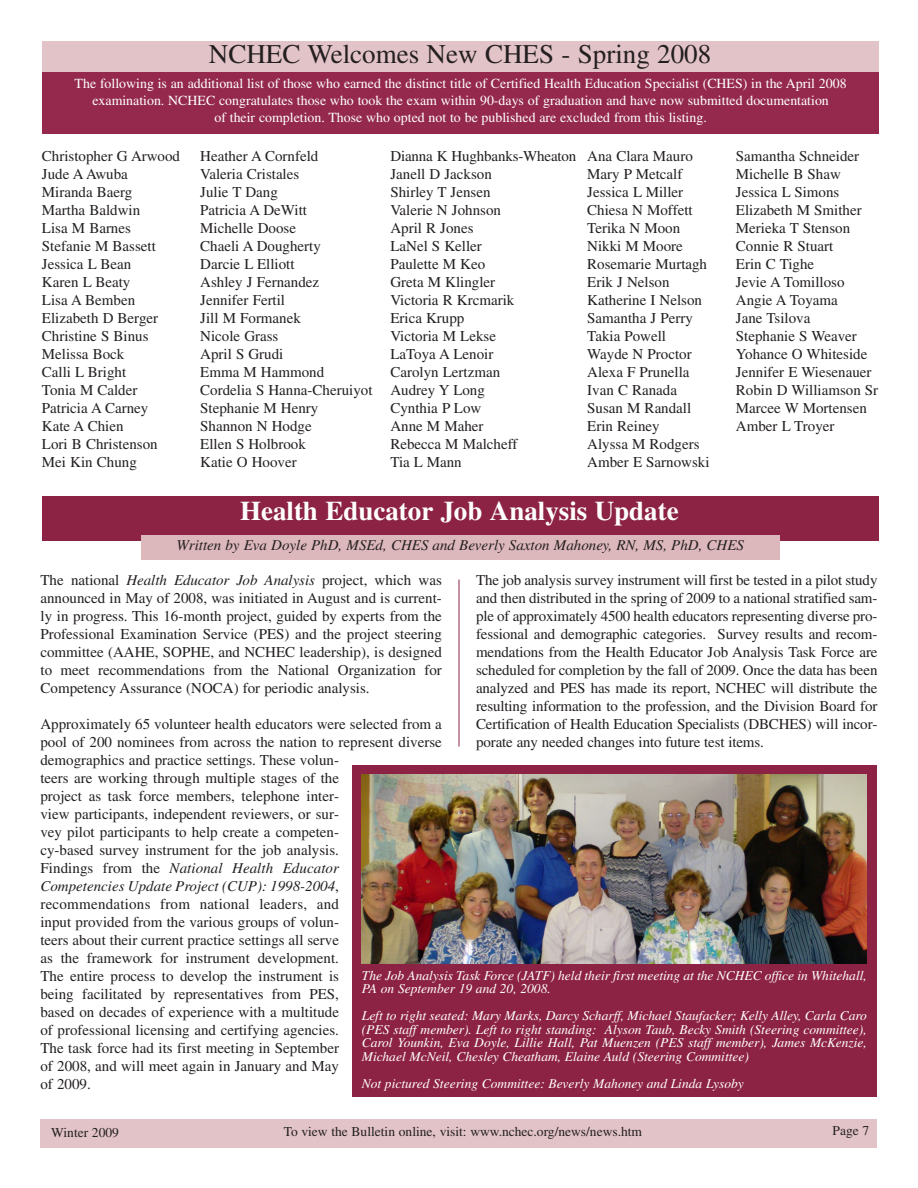
<style>
.page{position:relative;width:918px;height:1188px;background:#fff}
.page>*{position:absolute;margin:0;border:0;box-sizing:border-box;transform-origin:0 0}
.t1{font:27px "Times";color:#231f20}
.t2{font:700 27px "Times";color:#fff}
.t3{font:15px/18px "Times";color:#231f20}
.t4{font:italic 15px "Times";color:#231f20}
.t5{font:13.8px/16.6px "Times";color:#fff;text-align:center}
.t6{font:italic 13.5px/13.5px "Times";color:#fff}
.t7{font:13.5px "Times";color:#231f20}
.s1{font-style:italic}
</style>
<div class="page">
<div style="left:40px;top:1119px;width:838px;height:29px;background:#e2c3c7"></div>
<div style="left:42px;top:41px;width:836px;height:56px;background:#e2c3c7"></div>
<div style="left:42px;top:72px;width:837px;height:62px;background:#95294d"></div>
<div style="left:353px;top:766px;width:524px;height:331px;background:#8d2344"></div>
<div style="left:42px;top:496px;width:837px;height:45px;background:#8d2344"></div>
<div style="left:141px;top:535px;width:639px;height:24px;background:#dcb7bb"></div>
<img style="left:362px;top:775px;width:505px;height:189px">
<hr style="left:459px;top:580px;width:1px;height:167px;background:#8d2344">
<h1 class="t1" style="left:209px;top:44px;width:504px">NCHEC Welcomes New CHES - Spring 2008</h1>
<p class="t5" style="left:75px;top:77px;width:774px">The following is an additional list of those who earned the distinct title of Certified Health Education Specialist (CHES) in the April 2008 examination. NCHEC congratulates those who took the exam within 90-days of graduation and have now submitted documentation<br>of their completion. Those who opted not to be published are excluded from this listing.</p>
<p class="t3" style="left:200px;top:148px;width:174px">Heather A Cornfeld<br>Valeria Cristales<br>Julie T Dang<br>Patricia A DeWitt<br>Michelle Doose<br>Chaeli A Dougherty<br>Darcie L Elliott<br>Ashley J Fernandez<br>Jennifer Fertil<br>Jill M Formanek<br>Nicole Grass<br>April S Grudi<br>Emma M Hammond<br>Cordelia S Hanna-Cheruiyot<br>Stephanie M Henry<br>Shannon N Hodge<br>Ellen S Holbrook<br>Katie O Hoover</p>
<p class="t3" style="left:42px;top:148px;width:140px">Christopher G Arwood<br>Jude A Awuba<br>Miranda Baerg<br>Martha Baldwin<br>Lisa M Barnes<br>Stefanie M Bassett<br>Jessica L Bean<br>Karen L Beaty<br>Lisa A Bemben<br>Elizabeth D Berger<br>Christine S Binus<br>Melissa Bock<br>Calli L Bright<br>Tonia M Calder<br>Patricia A Carney<br>Kate A Chien<br>Lori B Christenson<br>Mei Kin Chung</p>
<p class="t3" style="left:390px;top:148px;width:188px">Dianna K Hughbanks-Wheaton<br>Janell D Jackson<br>Shirley T Jensen<br>Valerie N Johnson<br>April R Jones<br>LaNel S Keller<br>Paulette M Keo<br>Greta M Klingler<br>Victoria R Krcmarik<br>Erica Krupp<br>Victoria M Lekse<br>LaToya A Lenoir<br>Carolyn Lertzman<br>Audrey Y Long<br>Cynthia P Low<br>Anne M Maher<br>Rebecca M Malcheff<br>Tia L Mann</p>
<p class="t3" style="left:587px;top:148px;width:124px">Ana Clara Mauro<br>Mary P Metcalf<br>Jessica L Miller<br>Chiesa N Moffett<br>Terika N Moon<br>Nikki M Moore<br>Rosemarie Murtagh<br>Erik J Nelson<br>Katherine I Nelson<br>Samantha J Perry<br>Takia Powell<br>Wayde N Proctor<br>Alexa F Prunella<br>Ivan C Ranada<br>Susan M Randall<br>Erin Reiney<br>Alyssa M Rodgers<br>Amber E Sarnowski</p>
<p class="t3" style="left:736px;top:148px;width:144px">Samantha Schneider<br>Michelle B Shaw<br>Jessica L Simons<br>Elizabeth M Smither<br>Merieka T Stenson<br>Connie R Stuart<br>Erin C Tighe<br>Jevie A Tomilloso<br>Angie A Toyama<br>Jane Tsilova<br>Stephanie S Weaver<br>Yohance O Whiteside<br>Jennifer E Wiesenauer<br>Robin D Williamson Sr<br>Marcee W Mortensen<br>Amber L Troyer</p>
<h1 class="t2" style="left:240px;top:501px;width:440px">Health Educator Job Analysis Update</h1>
<p class="t4" style="left:176px;top:539px;width:569px">Written by Eva Doyle PhD, MSEd, CHES and Beverly Saxton Mahoney, RN, MS, PhD, CHES</p>
<p class="t3" style="left:40px;top:573px;width:403px;text-align:justify">The national <span class="s1">Health Educator Job Analysis</span> project, which was announced in May of 2008, was initiated in August and is current&shy;ly in progress. This 16-month project, guided by experts from the Professional Examination Service (PES) and the project steering committee (AAHE, SOPHE, and NCHEC leadership), is designed to meet recommendations from the National Organization for Competency Assurance (NOCA) for periodic analysis.</p>
<p class="t3" style="left:40px;top:717px;width:403px">Approximately 65 volunteer health educators were selected from a pool of 200 nominees from across the nation to represent diverse demographics and practice settings. These volun-<br>teers are working through multiple stages of the<br>project as task force members, telephone inter-<br>view participants, independent reviewers, or sur-<br>vey pilot participants to help create a competen-<br>cy-based survey instrument for the job analysis.<br>Findings from the <span class="s1">National Health Educator<br>Competencies Update Project (CUP): 1998-2004</span>, recommendations from national leaders, and<br>input provided from the various groups of volun-<br>teers about their current practice settings all serve<br>as the framework for instrument development.<br>The entire process to develop the instrument is<br>being facilitated by representatives from PES,<br>based on decades of experience with a multitude<br>of professional licensing and certifying agencies.<br>The task force had its first meeting in September<br>of 2008, and will meet again in January and May<br>of 2009.</p>
<p class="t7" style="left:51px;top:1128px;width:69px">Winter 2009</p>
<p class="t7" style="left:284px;top:1127px;width:360px">To view the Bulletin online, visit: www.nchec.org/news/news.htm</p>
<p class="t7" style="left:833px;top:1126px;width:38px">Page 7</p>
<p class="t3" style="left:476px;top:573px;width:403px;text-align:justify">The job analysis survey instrument will first be tested in a pilot study and then distributed in the spring of 2009 to a national stratified sam&shy;ple of approximately 4500 health educators representing diverse pro&shy;fessional and demographic categories. Survey results and recom&shy;mendations from the Health Educator Job Analysis Task Force are scheduled for completion by the fall of 2009. Once the data has been analyzed and PES has made its report, NCHEC will distribute the resulting information to the profession, and the Division Board for Certification of Health Education Specialists (DBCHES) will incor&shy;porate any needed changes into future test items.</p>
<p class="t6" style="left:362px;top:970px;width:507px">The Job Analysis Task Force (JATF) held their first meeting at the NCHEC office in Whitehall,<br>PA on September 19 and 20, 2008.</p>
<p class="t6" style="left:362px;top:1010px;width:507px;text-align:justify">Left to right seated: Mary Marks, Darcy Scharff, Michael Staufacker; Kelly Alley, Carla Caro (PES staff member). Left to right standing: Alyson Taub, Becky Smith (Steering committee), Carol Younkin, Eva Doyle, Lillie Hall, Pat Muenzen (PES staff member), James McKenzie, Michael McNeil, Chesley Cheatham, Elaine Auld (Steering Committee)</p>
<p class="t6" style="left:362px;top:1078px;width:384px">Not pictured Steering Committee: Beverly Mahoney and Linda Lysoby</p>
</div>
